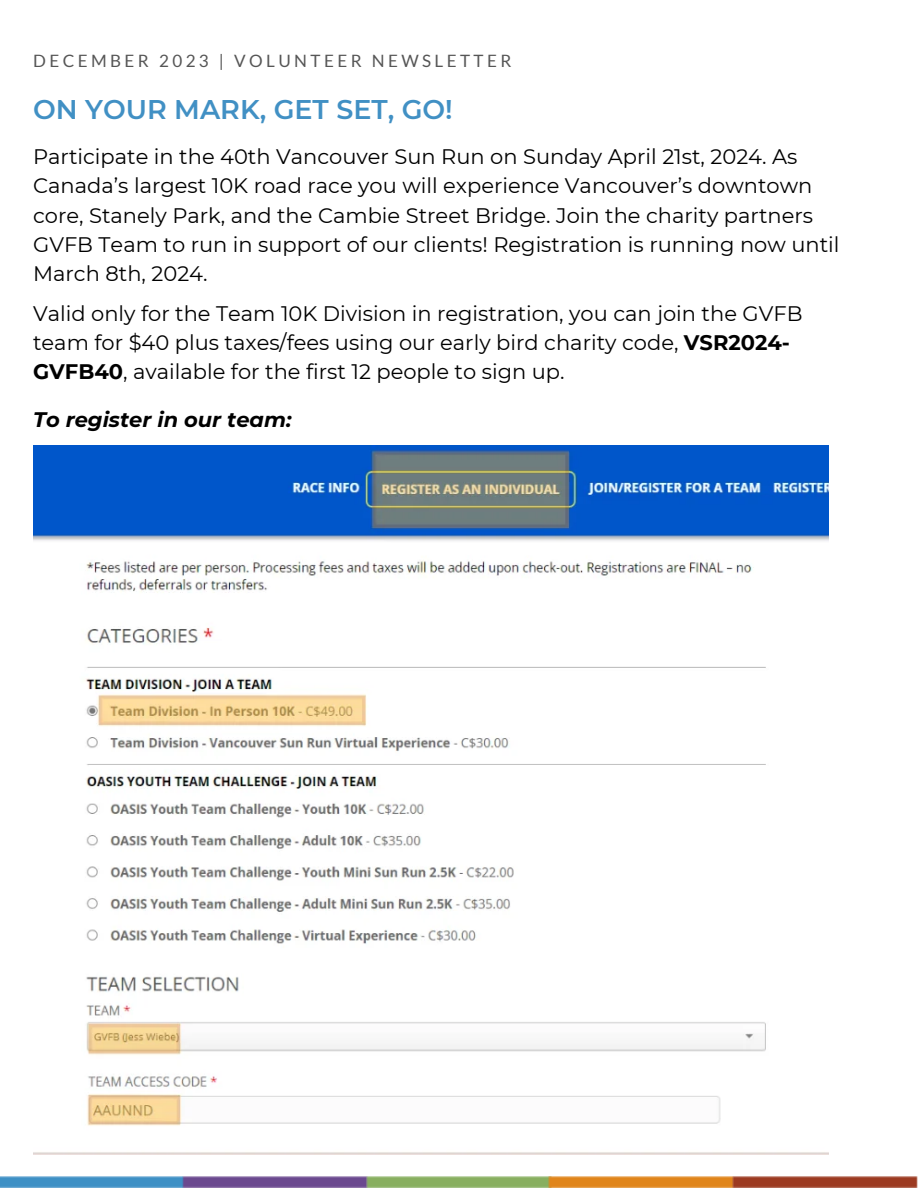
<style>
.page{position:relative;width:918px;height:1188px;background:#fff}
.page>*{position:absolute;margin:0;border:0;box-sizing:border-box;transform-origin:0 0}
.t1{font:600 27px "Montserrat";color:#4190c4}
.t2{font:21px/29.2px "Montserrat";color:#000}
.t3{font:italic 700 21px "Montserrat";color:#000}
.t4{font:17.1px "Lato";letter-spacing:.2em;color:#565656}
.s1{font-weight:700}
</style>
<div class="page">
<img style="left:0;top:1176px;width:918px;height:12px">
<img style="left:33px;top:446px;width:796px;height:708px">
<p class="t4" style="left:33px;top:50px;width:480px">DECEMBER 2023 | VOLUNTEER NEWSLETTER</p>
<p class="t1" style="left:33px;top:92px;width:421px">ON YOUR MARK, GET SET, GO!</p>
<p class="t2" style="left:33px;top:142px;width:808px">Participate in the 40th Vancouver Sun Run on Sunday April 21st, 2024. As Canada’s largest 10K road race you will experience Vancouver’s downtown core, Stanely Park, and the Cambie Street Bridge. Join the charity partners GVFB Team to run in support of our clients! Registration is running now until March 8th, 2024.</p>
<p class="t2" style="left:33px;top:298px;width:771px">Valid only for the Team 10K Division in registration, you can join the GVFB team for $40 plus taxes/fees using our early bird charity code, <span class="s1">VSR2024-<br>GVFB40</span>, available for the first 12 people to sign up.</p>
<p class="t3" style="left:33px;top:406px;width:260px">To register in our team:</p>
</div>
